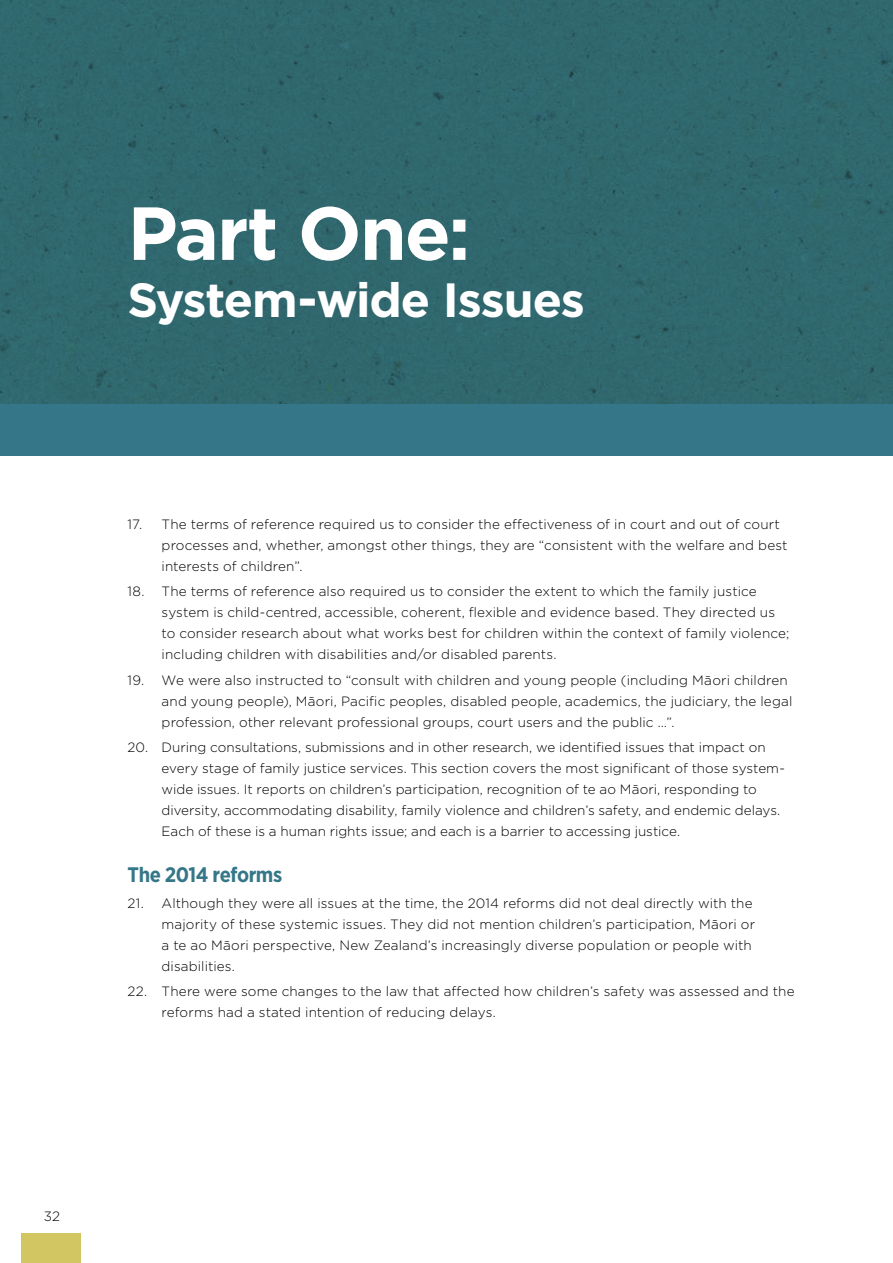
<style>
.page{position:relative;width:893px;height:1263px;background:#fff}
.page>*{position:absolute;margin:0;border:0;box-sizing:border-box;transform-origin:0 0}
.t1{font:700 75px "Gotham";letter-spacing:-.025em;color:#fff}
.t2{font:700 48px "Gotham";letter-spacing:-.025em;color:#fff}
.t3{font:700 21px "Gotham Narrow";letter-spacing:-.02em;color:#357788}
.t4{font:300 13.5px/21px "Gotham";letter-spacing:.005em;color:#000}
</style>
<div class="page">
<div style="left:0;top:0;width:893px;height:455px;background:#357788"></div>
<div style="left:0;top:0;width:893px;height:404px;background:#30686e"></div>
<div style="left:21px;top:1233px;width:60px;height:30px;background:#d1c661"></div>
<h1 class="t1" style="left:128px;top:184px;width:344px">Part One:</h1>
<h2 class="t2" style="left:128px;top:268px;width:459px">System-wide Issues</h2>
<p class="t4" style="left:162px;top:513px;width:628px;text-indent:-34px">17. The terms of reference required us to consider the effectiveness of in court and out of court processes and, whether, amongst other things, they are “consistent with the welfare and best interests of children”.</p>
<p class="t4" style="left:162px;top:581px;width:629px;text-indent:-34px">18. The terms of reference also required us to consider the extent to which the family justice system is child-centred, accessible, coherent, flexible and evidence based. They directed us to consider research about what works best for children within the context of family violence; including children with disabilities and/or disabled parents.</p>
<p class="t4" style="left:162px;top:669px;width:632px;text-indent:-34px">19. We were also instructed to “consult with children and young people (including Māori children and young people), Māori, Pacific peoples, disabled people, academics, the judiciary, the legal profession, other relevant professional groups, court users and the public …”.</p>
<p class="t4" style="left:162px;top:736px;width:625px;text-indent:-34px">20. During consultations, submissions and in other research, we identified issues that impact on every stage of family justice services. This section covers the most significant of those system&shy;wide issues. It reports on children’s participation, recognition of te ao Māori, responding to diversity, accommodating disability, family violence and children’s safety, and endemic delays.<br>Each of these is a human rights issue; and each is a barrier to accessing justice.</p>
<h3 class="t3" style="left:128px;top:861px;width:156px">The 2014 reforms</h3>
<p class="t4" style="left:162px;top:892px;width:595px;text-indent:-34px">21. Although they were all issues at the time, the 2014 reforms did not deal directly with the majority of these systemic issues. They did not mention children’s participation, Māori or a te ao Māori perspective, New Zealand’s increasingly diverse population or people with disabilities.</p>
<p class="t4" style="left:162px;top:980px;width:634px;text-indent:-34px">22. There were some changes to the law that affected how children’s safety was assessed and the reforms had a stated intention of reducing delays.</p>
<p class="t4" style="left:44px;top:1205px;width:18px">32</p>
</div>
